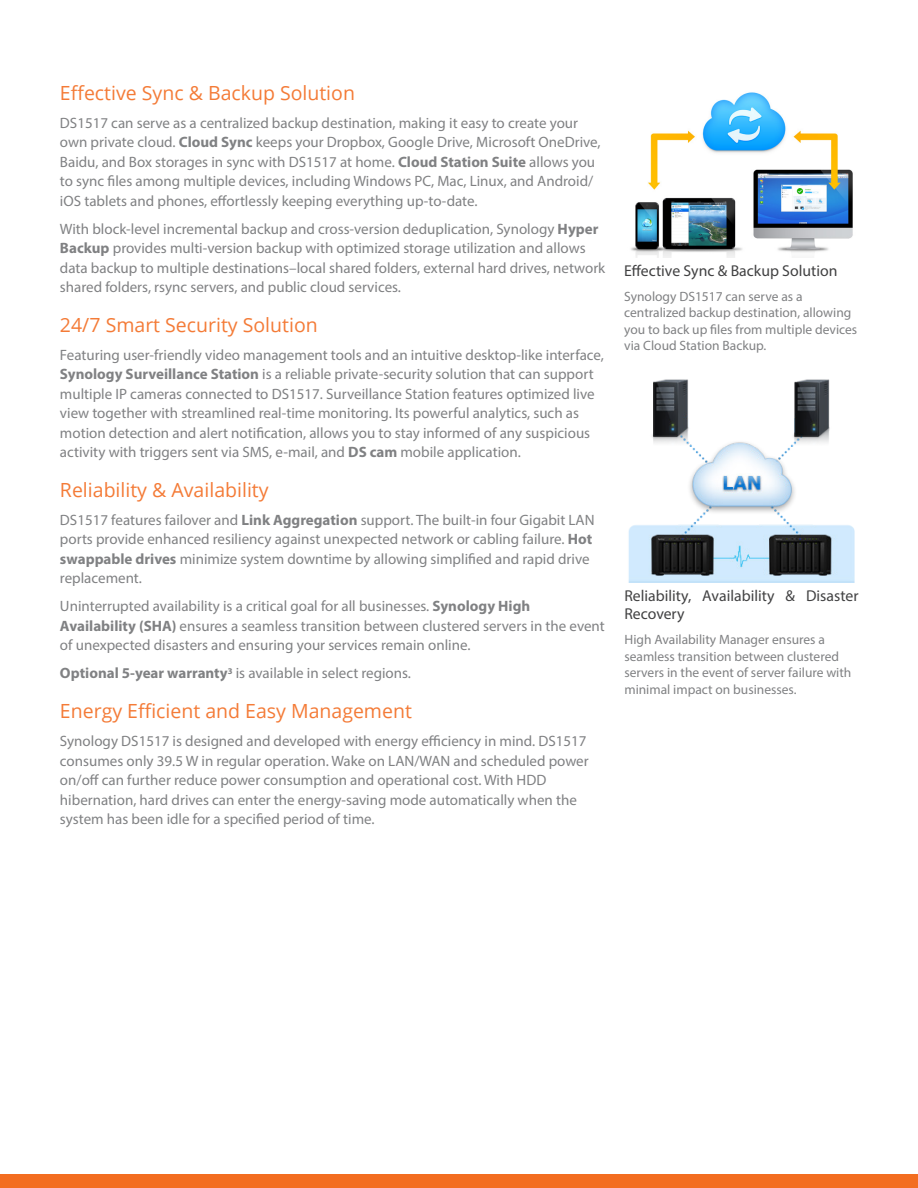
<style>
.page{position:relative;width:918px;height:1188px;background:#fff}
.page>*{position:absolute;margin:0;border:0;box-sizing:border-box;transform-origin:0 0}
.Chapter_Title_1{font:19.5px "Open Sans";color:#f47b37}
.Graphic_Title{font:15.75px/18px "Myriad Pro";color:#414142}
.Body_Content{font:15px/19.5px "Myriad Pro";color:#808183}
.Graphic_Text{font:13.5px/16.5px "Myriad Pro";color:#808183}
.s1{font-weight:700}
</style>
<div class="page">
<div style="left:0;top:1174px;width:918px;height:14px;background:#f36d20"></div>
<img style="left:631px;top:92px;width:222px;height:166px">
<img style="left:628px;top:379px;width:227px;height:204px">
<p class="Chapter_Title_1" style="left:60px;top:80px;width:296px">Effective Sync &amp; Backup Solution</p>
<p class="Body_Content" style="left:60px;top:113px;width:542px">DS1517 can serve as a centralized backup destination, making it easy to create your own private cloud. <span class="s1">Cloud Sync</span> keeps your Dropbox, Google Drive, Microsoft OneDrive, Baidu, and Box storages in sync with DS1517 at home. <span class="s1">Cloud Station Suite</span> allows you to sync files among multiple devices, including Windows PC, Mac, Linux, and Android/ iOS tablets and phones, effortlessly keeping everything up-to-date.</p>
<p class="Body_Content" style="left:60px;top:219px;width:547px">With block-level incremental backup and cross-version deduplication, Synology <span class="s1">Hyper Backup</span> provides multi-version backup with optimized storage utilization and allows data backup to multiple destinations–local shared folders, external hard drives, network shared folders, rsync servers, and public cloud services.</p>
<p class="Chapter_Title_1" style="left:60px;top:312px;width:259px">24/7 Smart Security Solution</p>
<p class="Body_Content" style="left:60px;top:345px;width:546px">Featuring user-friendly video management tools and an intuitive desktop-like interface, <span class="s1">Synology Surveillance Station</span> is a reliable private-security solution that can support multiple IP cameras connected to DS1517. Surveillance Station features optimized live view together with streamlined real-time monitoring. Its powerful analytics, such as motion detection and alert notification, allows you to stay informed of any suspicious activity with triggers sent via SMS, e-mail, and <span class="s1">DS cam</span> mobile application.</p>
<p class="Chapter_Title_1" style="left:60px;top:477px;width:210px">Reliability &amp; Availability</p>
<p class="Body_Content" style="left:60px;top:510px;width:536px">DS1517 features failover and <span class="s1">Link Aggregation</span> support. The built-in four Gigabit LAN ports provide enhanced resiliency against unexpected network or cabling failure. <span class="s1">Hot swappable drives</span> minimize system downtime by allowing simplified and rapid drive replacement.</p>
<p class="Body_Content" style="left:60px;top:596px;width:546px">Uninterrupted availability is a critical goal for all businesses. <span class="s1">Synology High<br>Availability (SHA)</span> ensures a seamless transition between clustered servers in the event of unexpected disasters and ensuring your services remain online.</p>
<p class="Body_Content" style="left:60px;top:663px;width:353px"><span class="s1">Optional 5-year warranty</span><sup>3</sup> is available in select regions.</p>
<p class="Chapter_Title_1" style="left:60px;top:698px;width:353px">Energy Efficient and Easy Management</p>
<p class="Body_Content" style="left:60px;top:731px;width:530px">Synology DS1517 is designed and developed with energy efficiency in mind. DS1517 consumes only 39.5 W in regular operation. Wake on LAN/WAN and scheduled power on/off can further reduce power consumption and operational cost. With HDD hibernation, hard drives can enter the energy-saving mode automatically when the system has been idle for a specified period of time.</p>
<p class="Graphic_Title" style="left:624px;top:261px;width:215px">Effective Sync &amp; Backup Solution</p>
<p class="Graphic_Text" style="left:624px;top:288px;width:235px">Synology DS1517 can serve as a centralized backup destination, allowing you to back up files from multiple devices via Cloud Station Backup.</p>
<p class="Graphic_Title" style="left:624px;top:587px;width:236px">Reliability, Availability &amp; Disaster<br>Recovery</p>
<p class="Graphic_Text" style="left:624px;top:631px;width:229px">High Availability Manager ensures a seamless transition between clustered servers in the event of server failure with minimal impact on businesses.</p>
</div>
